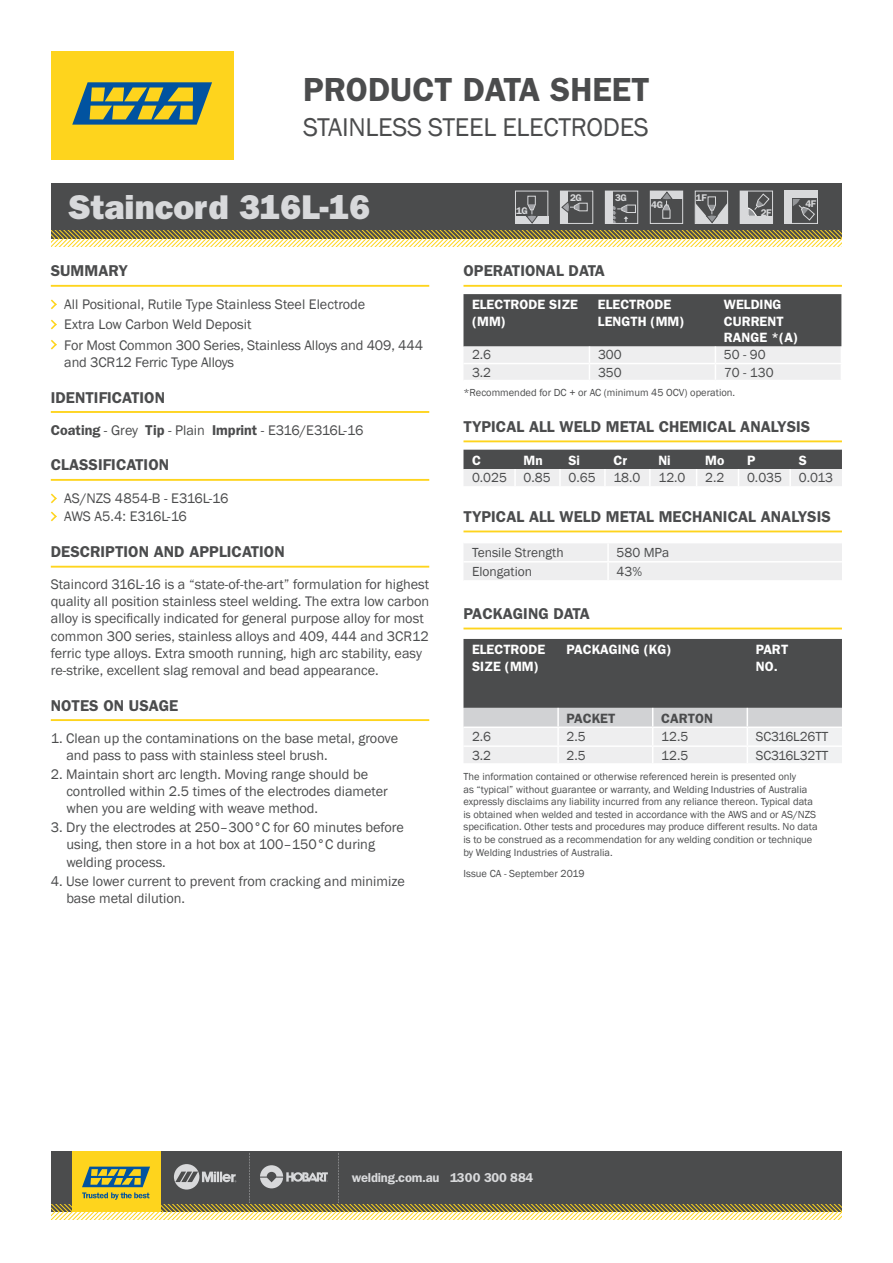
<style>
.page{position:relative;width:893px;height:1263px;background:#fff}
.page>*{position:absolute;margin:0;border:0;box-sizing:border-box;transform-origin:0 0}
.t1{font:800 34.5px "Franklin Gothic";color:#d8d9db}
.t2{font:600 33.6px "Franklin Gothic";color:#4b4c4d}
.t3{font:26.4px "Franklin Gothic";letter-spacing:-.01em;color:#4b4c4d}
.t4{font:600 15.75px "Franklin Gothic";color:#4b4c4d}
.t5{font:14.25px/17.1px "Franklin Gothic";color:#4b4c4d}
.t6{font:13.5px "Franklin Gothic";color:#4b4c4d}
.t7{font:600 13.5px/16.5px "Franklin Gothic";color:#fff}
.t8{font:600 13.5px "Franklin Gothic";color:#4b4c4d}
.t9{font:600 12.9px "Franklin Gothic";letter-spacing:-.02em;color:#d8d9db}
.t10{font:10.5px/12.6px "Franklin Gothic";color:#4b4c4d}
.t11{font:600 9.75px "Franklin Gothic";letter-spacing:-.04em;color:#d8d9db}
.s1{font-weight:600}
</style>
<div class="page">
<div style="left:51px;top:1151px;width:791px;height:61px;background:#4b4c4d"></div>
<div style="left:72px;top:1151px;width:89px;height:61px;background:#fed41d"></div>
<svg style="left:51px;top:1153px;width:791px;height:66px"></svg>
<div style="left:51px;top:183px;width:791px;height:55px;background:#4b4c4d"></div>
<hr style="left:51px;top:285px;width:378px;height:2px;background:#fed41d">
<hr style="left:51px;top:411px;width:378px;height:2px;background:#fed41d">
<hr style="left:51px;top:479px;width:378px;height:2px;background:#fed41d">
<hr style="left:51px;top:566px;width:378px;height:2px;background:#fed41d">
<hr style="left:51px;top:719px;width:378px;height:2px;background:#fed41d">
<svg style="left:51px;top:299px;width:6px;height:10px"></svg>
<svg style="left:51px;top:320px;width:6px;height:9px"></svg>
<svg style="left:51px;top:340px;width:6px;height:9px"></svg>
<svg style="left:51px;top:493px;width:6px;height:10px"></svg>
<svg style="left:51px;top:511px;width:6px;height:10px"></svg>
<hr style="left:463px;top:285px;width:379px;height:2px;background:#fed41d">
<hr style="left:463px;top:440px;width:379px;height:2px;background:#fed41d">
<hr style="left:463px;top:530px;width:379px;height:2px;background:#fed41d">
<hr style="left:463px;top:628px;width:379px;height:1px;background:#fed41d">
<svg style="left:463px;top:294px;width:379px;height:86px;background:#8b8c8d"></svg>
<svg style="left:463px;top:450px;width:379px;height:36px;background:#989899"></svg>
<div style="left:464px;top:543px;width:378px;height:37px;background:#eeeeef"></div>
<svg style="left:463px;top:639px;width:379px;height:124px;background:#909091"></svg>
<div style="left:515px;top:191px;width:33px;height:33px;border:1px solid #d8d9db"></div>
<div style="left:515px;top:216px;width:33px;height:8px;background:#d8d9db"></div>
<svg style="left:526px;top:195px;width:11px;height:29px"></svg>
<div style="left:560px;top:191px;width:33px;height:33px;border:1px solid #d8d9db"></div>
<div style="left:561px;top:191px;width:7px;height:32px;background:#d8d9db"></div>
<svg style="left:562px;top:201px;width:26px;height:12px"></svg>
<div style="left:605px;top:191px;width:33px;height:33px;border:1px solid #d8d9db"></div>
<div style="left:605px;top:191px;width:8px;height:32px;background:#d8d9db"></div>
<svg style="left:613px;top:204px;width:23px;height:19px"></svg>
<div style="left:650px;top:191px;width:33px;height:33px;border:1px solid #d8d9db"></div>
<div style="left:650px;top:191px;width:33px;height:8px;background:#d8d9db"></div>
<svg style="left:661px;top:192px;width:11px;height:27px"></svg>
<div style="left:740px;top:191px;width:33px;height:33px;border:1px solid #d8d9db"></div>
<svg style="left:748px;top:193px;width:22px;height:23px"></svg>
<div style="left:740px;top:191px;width:8px;height:33px;background:#d8d9db"></div>
<div style="left:740px;top:216px;width:33px;height:8px;background:#d8d9db"></div>
<svg style="left:51px;top:231px;width:791px;height:15px"></svg>
<div style="left:51px;top:51px;width:183px;height:109px;background:#fed41d"></div>
<svg style="left:72px;top:82px;width:140px;height:43px"></svg>
<svg style="left:695px;top:196px;width:33px;height:28px"></svg>
<div style="left:785px;top:191px;width:33px;height:33px;border:1px solid #d8d9db"></div>
<svg style="left:792px;top:199px;width:23px;height:22px"></svg>
<div style="left:785px;top:191px;width:33px;height:7px;background:#d8d9db"></div>
<div style="left:785px;top:191px;width:7px;height:33px;background:#d8d9db"></div>
<h2 class="t2" style="left:303px;top:69px;width:348px">PRODUCT DATA SHEET</h2>
<h3 class="t3" style="left:303px;top:111px;width:347px">STAINLESS STEEL ELECTRODES</h3>
<h1 class="t1" style="left:68px;top:187px;width:304px">Staincord 316L-16</h1>
<p class="t11" style="left:516px;top:205px;width:13px">1G</p>
<p class="t11" style="left:570px;top:192px;width:13px">2G</p>
<p class="t11" style="left:615px;top:192px;width:13px">3G</p>
<p class="t11" style="left:651px;top:199px;width:13px">4G</p>
<p class="t11" style="left:696px;top:192px;width:12px">1F</p>
<p class="t11" style="left:761px;top:206px;width:12px">2F</p>
<p class="t11" style="left:805px;top:198px;width:12px">4F</p>
<p class="t4" style="left:51px;top:262px;width:79px">SUMMARY</p>
<p class="t5" style="left:64px;top:295px;width:360px;line-height:20.1px">All Positional, Rutile Type Stainless Steel Electrode<br>Extra Low Carbon Weld Deposit<br>For Most Common 300 Series, Stainless Alloys and 409, 444</p>
<p class="t5" style="left:64px;top:354px;width:171px">and 3CR12 Ferric Type Alloys</p>
<p class="t4" style="left:51px;top:388px;width:116px">IDENTIFICATION</p>
<p class="t5" style="left:51px;top:421px;width:314px"><span class="s1">Coating</span> - Grey <span class="s1">Tip</span> - Plain <span class="s1">Imprint</span> - E316/E316L-16</p>
<p class="t4" style="left:51px;top:456px;width:120px">CLASSIFICATION</p>
<p class="t5" style="left:64px;top:490px;width:166px;line-height:18px">AS/NZS 4854-B - E316L-16<br>AWS A5.4: E316L-16</p>
<p class="t4" style="left:51px;top:542px;width:235px">DESCRIPTION AND APPLICATION</p>
<p class="t5" style="left:51px;top:576px;width:380px">Staincord 316L-16 is a “state-of-the-art” formulation for highest quality all position stainless steel welding. The extra low carbon alloy is specifically indicated for general purpose alloy for most common 300 series, stainless alloys and 409, 444 and 3CR12 ferric type alloys. Extra smooth running, high arc stability, easy re-strike, excellent slag removal and bead appearance.</p>
<p class="t4" style="left:51px;top:696px;width:129px">NOTES ON USAGE</p>
<p class="t5" style="left:66px;top:730px;width:333px;text-indent:-16px">1. Clean up the contaminations on the base metal, groove and pass to pass with stainless steel brush.</p>
<p class="t5" style="left:66px;top:766px;width:323px;text-indent:-16px">2. Maintain short arc length. Moving range should be controlled within 2.5 times of the electrodes diameter when you are welding with weave method.</p>
<p class="t5" style="left:66px;top:819px;width:339px;text-indent:-16px">3. Dry the electrodes at 250–300°C for 60 minutes before using, then store in a hot box at 100–150°C during welding process.</p>
<p class="t5" style="left:66px;top:873px;width:340px;text-indent:-16px">4. Use lower current to prevent from cracking and minimize base metal dilution.</p>
<p class="t4" style="left:463px;top:262px;width:143px">OPERATIONAL DATA</p>
<p class="t7" style="left:472px;top:296px;width:108px">ELECTRODE SIZE (MM)</p>
<p class="t7" style="left:598px;top:296px;width:88px">ELECTRODE<br>LENGTH (MM)</p>
<p class="t7" style="left:724px;top:296px;width:76px">WELDING<br>CURRENT<br>RANGE *(A)</p>
<p class="t6" style="left:472px;top:346px;width:21px">2.6</p>
<p class="t6" style="left:598px;top:346px;width:25px">300</p>
<p class="t6" style="left:724px;top:346px;width:43px">50 - 90</p>
<p class="t6" style="left:472px;top:364px;width:21px">3.2</p>
<p class="t6" style="left:598px;top:364px;width:25px">350</p>
<p class="t6" style="left:724px;top:364px;width:51px">70 - 130</p>
<p class="t10" style="left:463px;top:386px;width:273px">*Recommended for DC + or AC (minimum 45 OCV) operation.</p>
<p class="t4" style="left:463px;top:417px;width:348px">TYPICAL ALL WELD METAL CHEMICAL ANALYSIS</p>
<p class="t7" style="left:472px;top:452px;width:10px">C</p>
<p class="t7" style="left:524px;top:452px;width:21px">Mn</p>
<p class="t7" style="left:568px;top:452px;width:13px">Si</p>
<p class="t7" style="left:613px;top:452px;width:15px">Cr</p>
<p class="t7" style="left:658px;top:452px;width:14px">Ni</p>
<p class="t7" style="left:705px;top:452px;width:21px">Mo</p>
<p class="t7" style="left:747px;top:452px;width:10px">P</p>
<p class="t7" style="left:799px;top:452px;width:10px">S</p>
<p class="t6" style="left:472px;top:469px;width:80px">0.025 0.85</p>
<p class="t6" style="left:568px;top:469px;width:29px">0.65</p>
<p class="t6" style="left:613px;top:469px;width:29px">18.0</p>
<p class="t6" style="left:658px;top:469px;width:29px">12.0</p>
<p class="t6" style="left:705px;top:469px;width:21px">2.2</p>
<p class="t6" style="left:747px;top:469px;width:88px">0.035 0.013</p>
<p class="t4" style="left:463px;top:507px;width:369px">TYPICAL ALL WELD METAL MECHANICAL ANALYSIS</p>
<p class="t6" style="left:472px;top:544px;width:93px">Tensile Strength</p>
<p class="t6" style="left:617px;top:544px;width:54px">580 MPa</p>
<p class="t6" style="left:472px;top:563px;width:62px">Elongation</p>
<p class="t6" style="left:617px;top:563px;width:27px">43%</p>
<p class="t4" style="left:463px;top:604px;width:128px">PACKAGING DATA</p>
<p class="t7" style="left:472px;top:641px;width:75px">ELECTRODE<br>SIZE (MM)</p>
<p class="t7" style="left:567px;top:641px;width:106px">PACKAGING (KG)</p>
<p class="t7" style="left:756px;top:641px;width:34px">PART<br>NO.</p>
<p class="t8" style="left:567px;top:710px;width:50px">PACKET</p>
<p class="t8" style="left:661px;top:710px;width:53px">CARTON</p>
<p class="t6" style="left:472px;top:728px;width:21px">2.6</p>
<p class="t6" style="left:567px;top:728px;width:21px">2.5</p>
<p class="t6" style="left:661px;top:728px;width:29px">12.5</p>
<p class="t6" style="left:756px;top:728px;width:74px">SC316L26TT</p>
<p class="t6" style="left:472px;top:747px;width:21px">3.2</p>
<p class="t6" style="left:567px;top:747px;width:21px">2.5</p>
<p class="t6" style="left:661px;top:747px;width:29px">12.5</p>
<p class="t6" style="left:756px;top:747px;width:74px">SC316L32TT</p>
<p class="t10" style="left:463px;top:770px;width:356px">The information contained or otherwise referenced herein is presented only<br>as “typical” without guarantee or warranty, and Welding Industries of Australia expressly disclaims any liability incurred from any reliance thereon. Typical data is obtained when welded and tested in accordance with the AWS and or AS/NZS specification. Other tests and procedures may produce different results. No data is to be construed as a recommendation for any welding condition or technique by Welding Industries of Australia.</p>
<p class="t10" style="left:463px;top:867px;width:123px">Issue CA - September 2019</p>
<p class="t9" style="left:352px;top:1170px;width:183px">welding.com.au 1300 300 884</p>
</div>
